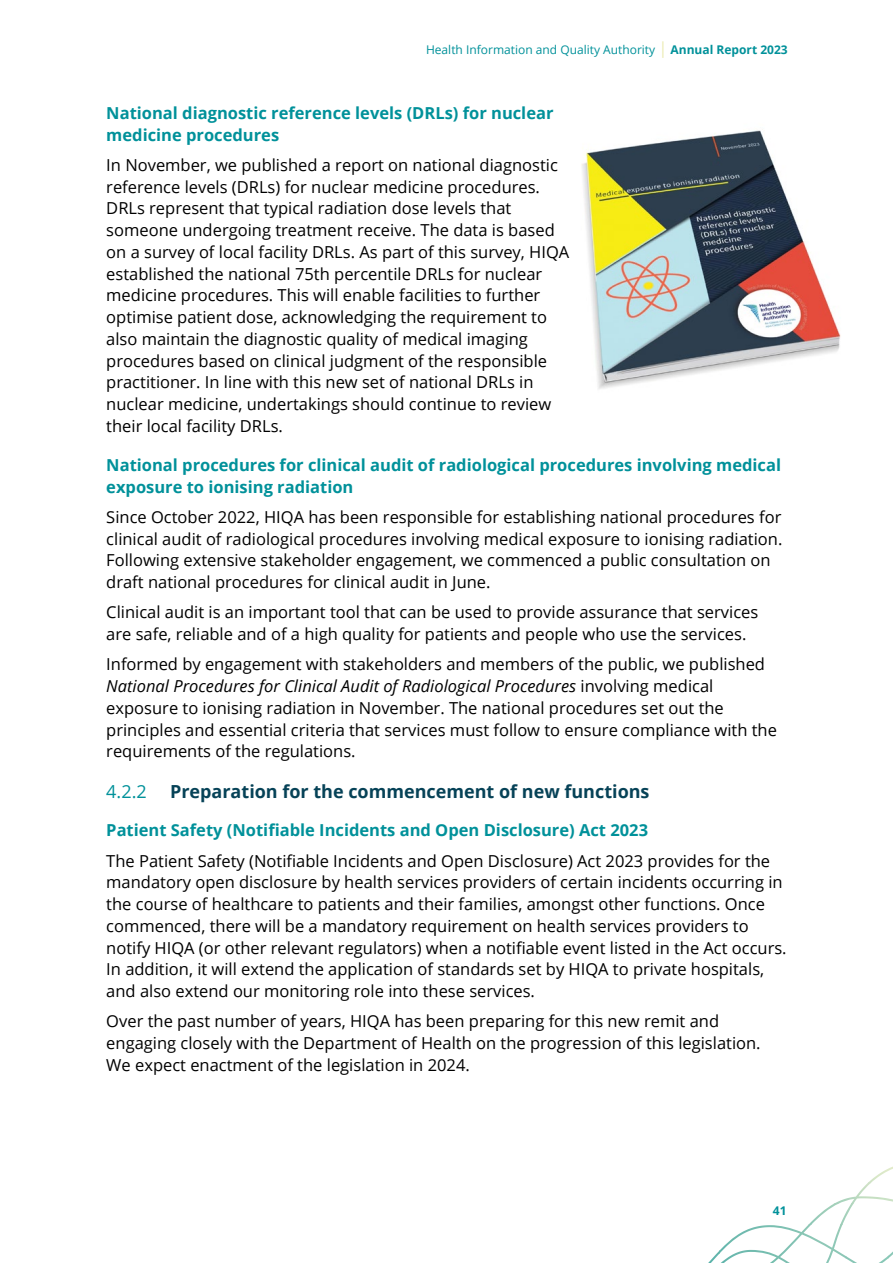
<style>
.page{position:relative;width:893px;height:1263px;background:#fff}
.page>*{position:absolute;margin:0;border:0;box-sizing:border-box;transform-origin:0 0}
._4_1_1_heading_2023{font:700 18px "Open Sans";color:#064257}
._4_1_1_heading_2023-2{font:18px "Open Sans";color:#00919a}
.HIQA_body_2022{font:16.5px/21.8px "Open Sans";color:#000}
.Small_bold_heading_green_2023{font:700 16.5px/21.8px "Open Sans";color:#00919a}
.t1{font:12px "Open Sans";color:#00919a}
.t2{font:700 12px "Open Sans";color:#00919a}
.s1{font-size:16.5px;color:#ebebb2}
.s2{font-weight:700}
.s3{font-style:italic}
</style>
<div class="page">
<img style="left:868px;top:1166px;width:25px;height:17px">
<img style="left:854px;top:1183px;width:14px;height:14px">
<img style="left:888px;top:1251px;width:5px;height:8px">
<img style="left:809px;top:1203px;width:45px;height:22px">
<img style="left:762px;top:1224px;width:78px;height:24px">
<img style="left:846px;top:1256px;width:36px;height:7px">
<img style="left:708px;top:1250px;width:12px;height:13px">
<img style="left:581px;top:130px;width:260px;height:259px">
<p class="t1" style="left:426px;top:41px;width:363px">Health Information and Quality Authority <span class="s1">|</span> <span class="s2">Annual Report 2023</span></p>
<p class="Small_bold_heading_green_2023" style="left:106px;top:102px;width:449px">National diagnostic reference levels (DRLs) for nuclear medicine procedures</p>
<p class="HIQA_body_2022" style="left:106px;top:154px;width:464px">In November, we published a report on national diagnostic reference levels (DRLs) for nuclear medicine procedures.<br>DRLs represent that typical radiation dose levels that someone undergoing treatment receive. The data is based on a survey of local facility DRLs. As part of this survey, HIQA established the national 75th percentile DRLs for nuclear medicine procedures. This will enable facilities to further optimise patient dose, acknowledging the requirement to also maintain the diagnostic quality of medical imaging procedures based on clinical judgment of the responsible practitioner. In line with this new set of national DRLs in nuclear medicine, undertakings should continue to review their local facility DRLs.</p>
<p class="Small_bold_heading_green_2023" style="left:106px;top:453px;width:676px">National procedures for clinical audit of radiological procedures involving medical exposure to ionising radiation</p>
<p class="HIQA_body_2022" style="left:106px;top:505px;width:678px">Since October 2022, HIQA has been responsible for establishing national procedures for clinical audit of radiological procedures involving medical exposure to ionising radiation.<br>Following extensive stakeholder engagement, we commenced a public consultation on draft national procedures for clinical audit in June.</p>
<p class="HIQA_body_2022" style="left:106px;top:601px;width:654px">Clinical audit is an important tool that can be used to provide assurance that services are safe, reliable and of a high quality for patients and people who use the services.</p>
<p class="HIQA_body_2022" style="left:106px;top:653px;width:672px">Informed by engagement with stakeholders and members of the public, we published <span class="s3">National Procedures for Clinical Audit of Radiological Procedures</span> involving medical exposure to ionising radiation in November. The national procedures set out the principles and essential criteria that services must follow to ensure compliance with the requirements of the regulations.</p>
<p class="_4_1_1_heading_2023-2" style="left:106px;top:779px;width:42px">4.2.2</p>
<p class="_4_1_1_heading_2023" style="left:170px;top:778px;width:481px">Preparation for the commencement of new functions</p>
<p class="Small_bold_heading_green_2023" style="left:106px;top:819px;width:543px">Patient Safety (Notifiable Incidents and Open Disclosure) Act 2023</p>
<p class="HIQA_body_2022" style="left:106px;top:849px;width:682px">The Patient Safety (Notifiable Incidents and Open Disclosure) Act 2023 provides for the mandatory open disclosure by health services providers of certain incidents occurring in the course of healthcare to patients and their families, amongst other functions. Once commenced, there will be a mandatory requirement on health services providers to notify HIQA (or other relevant regulators) when a notifiable event listed in the Act occurs.<br>In addition, it will extend the application of standards set by HIQA to private hospitals, and also extend our monitoring role into these services.</p>
<p class="HIQA_body_2022" style="left:106px;top:1010px;width:656px">Over the past number of years, HIQA has been preparing for this new remit and engaging closely with the Department of Health on the progression of this legislation.<br>We expect enactment of the legislation in 2024.</p>
<p class="t2" style="left:773px;top:1202px;width:15px">41</p>
</div>
